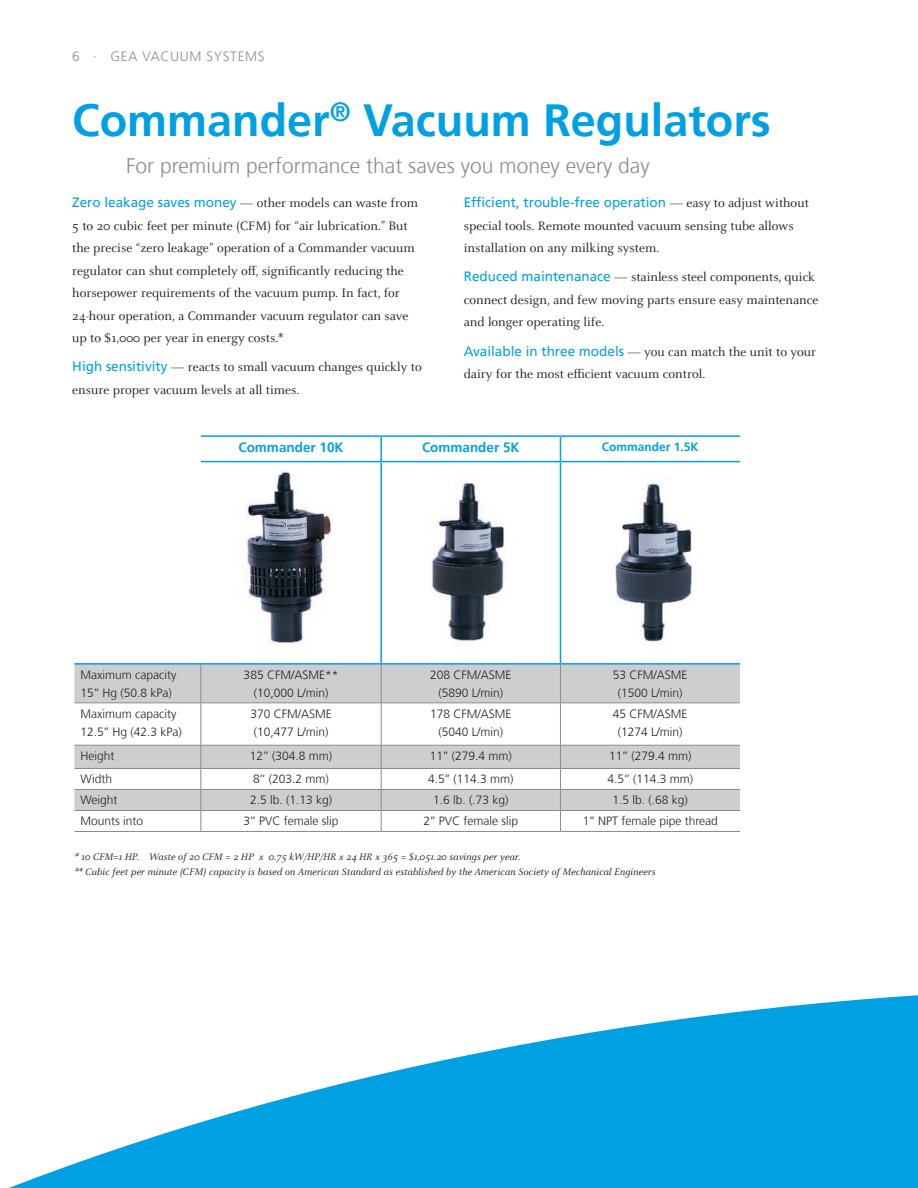
<style>
.page{position:relative;width:918px;height:1188px;background:#fff}
.page>*{position:absolute;margin:0;border:0;box-sizing:border-box;transform-origin:0 0}
.t1{font:700 45px "Frutiger";color:#00a1e3}
.t2{font:300 21px "Frutiger";color:#8a8c8f}
.t3{font:13.5px/22.5px "Celeste OT";color:#231f20}
.t4{font:13.5px "Frutiger";color:#00a1e3}
.t5{font:700 13.5px "Frutiger";color:#00a1e3}
.t6{font:300 13.5px "Frutiger";letter-spacing:.05em;color:#8a8c8f}
.t7{font:300 12px/18px "Frutiger";color:#231f20;text-align:center}
.t8{font:700 12px "Frutiger";color:#00a1e3}
.t9{font:italic 10.5px/15px "Celeste OT";color:#231f20}
.s1{font-family:"Frutiger";color:#00a1e3}
.s2{font-family:"Celeste OT";color:#231f20}
</style>
<div class="page">
<svg style="left:9px;top:995px;width:909px;height:193px;fill:#00a1e3"></svg>
<svg style="left:74px;top:665px;width:666px;height:145px;fill:#cdced0"></svg>
<hr style="left:74px;top:745px;width:127px;height:1px;background:#8a8c8f">
<hr style="left:201px;top:745px;width:180px;height:1px;background:#8a8c8f">
<hr style="left:381px;top:745px;width:179px;height:1px;background:#8a8c8f">
<hr style="left:560px;top:745px;width:180px;height:1px;background:#8a8c8f">
<hr style="left:74px;top:768px;width:127px;height:1px;background:#8a8c8f">
<hr style="left:201px;top:768px;width:180px;height:1px;background:#8a8c8f">
<hr style="left:381px;top:768px;width:179px;height:1px;background:#8a8c8f">
<hr style="left:560px;top:768px;width:180px;height:1px;background:#8a8c8f">
<hr style="left:74px;top:789px;width:127px;height:1px;background:#8a8c8f">
<hr style="left:201px;top:789px;width:180px;height:1px;background:#8a8c8f">
<hr style="left:381px;top:789px;width:179px;height:1px;background:#8a8c8f">
<hr style="left:560px;top:789px;width:180px;height:1px;background:#8a8c8f">
<hr style="left:74px;top:810px;width:127px;height:1px;background:#8a8c8f">
<hr style="left:201px;top:810px;width:180px;height:1px;background:#8a8c8f">
<hr style="left:381px;top:810px;width:179px;height:1px;background:#8a8c8f">
<hr style="left:560px;top:810px;width:180px;height:1px;background:#8a8c8f">
<hr style="left:74px;top:663px;width:127px;height:2px;background:#00a1e3">
<hr style="left:201px;top:663px;width:180px;height:2px;background:#00a1e3">
<hr style="left:381px;top:663px;width:179px;height:2px;background:#00a1e3">
<hr style="left:200px;top:703px;width:1px;height:42px;background:#8a8c8f">
<hr style="left:381px;top:703px;width:1px;height:42px;background:#8a8c8f">
<hr style="left:560px;top:703px;width:1px;height:42px;background:#8a8c8f">
<svg style="left:200px;top:746px;width:1px;height:85px"></svg>
<svg style="left:381px;top:746px;width:1px;height:85px"></svg>
<svg style="left:560px;top:746px;width:1px;height:85px"></svg>
<hr style="left:74px;top:831px;width:127px;height:1px;background:#8a8c8f">
<hr style="left:201px;top:831px;width:180px;height:1px;background:#8a8c8f">
<hr style="left:381px;top:831px;width:179px;height:1px;background:#8a8c8f">
<hr style="left:560px;top:831px;width:180px;height:1px;background:#8a8c8f">
<hr style="left:200px;top:665px;width:1px;height:37px;background:#8a8c8f">
<hr style="left:381px;top:665px;width:1px;height:37px;background:#8a8c8f">
<hr style="left:560px;top:665px;width:1px;height:37px;background:#8a8c8f">
<hr style="left:74px;top:702px;width:127px;height:1px;background:#8a8c8f">
<hr style="left:201px;top:702px;width:180px;height:1px;background:#8a8c8f">
<hr style="left:381px;top:702px;width:179px;height:1px;background:#8a8c8f">
<hr style="left:560px;top:702px;width:180px;height:1px;background:#8a8c8f">
<hr style="left:381px;top:435px;width:179px;height:2px;background:#00a1e3">
<hr style="left:380px;top:437px;width:2px;height:24px;background:#00a1e3">
<hr style="left:560px;top:435px;width:180px;height:2px;background:#00a1e3">
<svg style="left:560px;top:437px;width:1px;height:24px"></svg>
<hr style="left:381px;top:461px;width:179px;height:1px;background:#00a1e3">
<hr style="left:201px;top:435px;width:180px;height:2px;background:#00a1e3">
<hr style="left:201px;top:461px;width:180px;height:1px;background:#00a1e3">
<hr style="left:560px;top:461px;width:180px;height:1px;background:#00a1e3">
<hr style="left:560px;top:663px;width:180px;height:2px;background:#00a1e3">
<hr style="left:380px;top:462px;width:2px;height:201px;background:#00a1e3">
<hr style="left:560px;top:462px;width:1px;height:201px;background:#00a1e3">
<img style="left:246px;top:471px;width:86px;height:174px">
<img style="left:431px;top:482px;width:74px;height:162px">
<img style="left:613px;top:482px;width:79px;height:163px">
<p class="t6" style="left:72px;top:49px;width:194px">6 · GEA VACUUM SYSTEMS</p>
<h1 class="t1" style="left:72px;top:94px;width:700px">Commander<sup>®</sup> Vacuum Regulators</h1>
<h2 class="t2" style="left:126px;top:154px;width:525px">For premium performance that saves you money every day</h2>
<p class="t3" style="left:72px;top:192px;width:347px"><span class="s1">Zero leakage saves money</span> — other models can waste from 5 to 20 cubic feet per minute (CFM) for “air lubrication.” But the precise “zero leakage” operation of a Commander vacuum regulator can shut completely off, significantly reducing the horsepower requirements of the vacuum pump. In fact, for 24-hour operation, a Commander vacuum regulator can save up to $1,000 per year in energy costs.*</p>
<p class="t3" style="left:72px;top:356px;width:351px"><span class="s1">High sensitivity</span> — reacts to small vacuum changes quickly to ensure proper vacuum levels at all times.</p>
<p class="t4" style="left:464px;top:194px;width:347px">Efficient, trouble-free operation <span class="s2">— easy to adjust without</span></p>
<p class="t3" style="left:464px;top:214px;width:332px">special tools. Remote mounted vacuum sensing tube allows installation on any milking system.</p>
<p class="t3" style="left:464px;top:266px;width:356px"><span class="s1">Reduced maintenanace</span> — stainless steel components, quick connect design, and few moving parts ensure easy maintenance and longer operating life.</p>
<p class="t3" style="left:464px;top:340px;width:354px"><span class="s1">Available in three models</span> — you can match the unit to your dairy for the most efficient vacuum control.</p>
<p class="t5" style="left:239px;top:440px;width:107px">Commander 10K</p>
<p class="t5" style="left:422px;top:440px;width:99px">Commander 5K</p>
<p class="t8" style="left:602px;top:440px;width:98px">Commander 1.5K</p>
<p class="t7" style="left:80px;top:666px;width:97px;text-align:left">Maximum capacity<br>15’’ Hg (50.8 kPa)</p>
<p class="t7" style="left:244px;top:666px;width:96px">385 CFM/ASME** (10,000 L/min)</p>
<p class="t7" style="left:430px;top:666px;width:83px">208 CFM/ASME (5890 L/min)</p>
<p class="t7" style="left:613px;top:666px;width:76px">53 CFM/ASME (1500 L/min)</p>
<p class="t7" style="left:80px;top:705px;width:103px;text-align:left">Maximum capacity<br>12.5’’ Hg (42.3 kPa)</p>
<p class="t7" style="left:250px;top:705px;width:83px;text-align:left">370 CFM/ASME (10,477 L/min)</p>
<p class="t7" style="left:430px;top:705px;width:83px">178 CFM/ASME (5040 L/min)</p>
<p class="t7" style="left:613px;top:705px;width:76px">45 CFM/ASME (1274 L/min)</p>
<p class="t7" style="left:80px;top:747px;width:36px">Height</p>
<p class="t7" style="left:250px;top:747px;width:84px">12’’ (304.8 mm)</p>
<p class="t7" style="left:430px;top:747px;width:84px">11’’ (279.4 mm)</p>
<p class="t7" style="left:609px;top:747px;width:84px">11’’ (279.4 mm)</p>
<p class="t7" style="left:80px;top:771px;width:33px">Width</p>
<p class="t7" style="left:253px;top:771px;width:77px">8’’ (203.2 mm)</p>
<p class="t7" style="left:428px;top:771px;width:87px">4.5’’ (114.3 mm)</p>
<p class="t7" style="left:608px;top:771px;width:87px">4.5’’ (114.3 mm)</p>
<p class="t7" style="left:80px;top:792px;width:39px">Weight</p>
<p class="t7" style="left:250px;top:792px;width:84px">2.5 lb. (1.13 kg)</p>
<p class="t7" style="left:433px;top:792px;width:77px">1.6 lb. (.73 kg)</p>
<p class="t7" style="left:613px;top:792px;width:77px">1.5 lb. (.68 kg)</p>
<p class="t7" style="left:80px;top:813px;width:64px">Mounts into</p>
<p class="t7" style="left:244px;top:813px;width:96px">3’’ PVC female slip</p>
<p class="t7" style="left:423px;top:813px;width:96px">2’’ PVC female slip</p>
<p class="t7" style="left:583px;top:813px;width:137px">1’’ NPT female pipe thread</p>
<p class="t9" style="left:74px;top:849px;width:583px">* 10 CFM=1 HP. Waste of 20 CFM = 2 HP x 0.75 kW/HP/HR x 24 HR x 365 = $1,051.20 savings per year.<br>** Cubic feet per minute (CFM) capacity is based on American Standard as established by the American Society of Mechanical Engineers</p>
</div>
